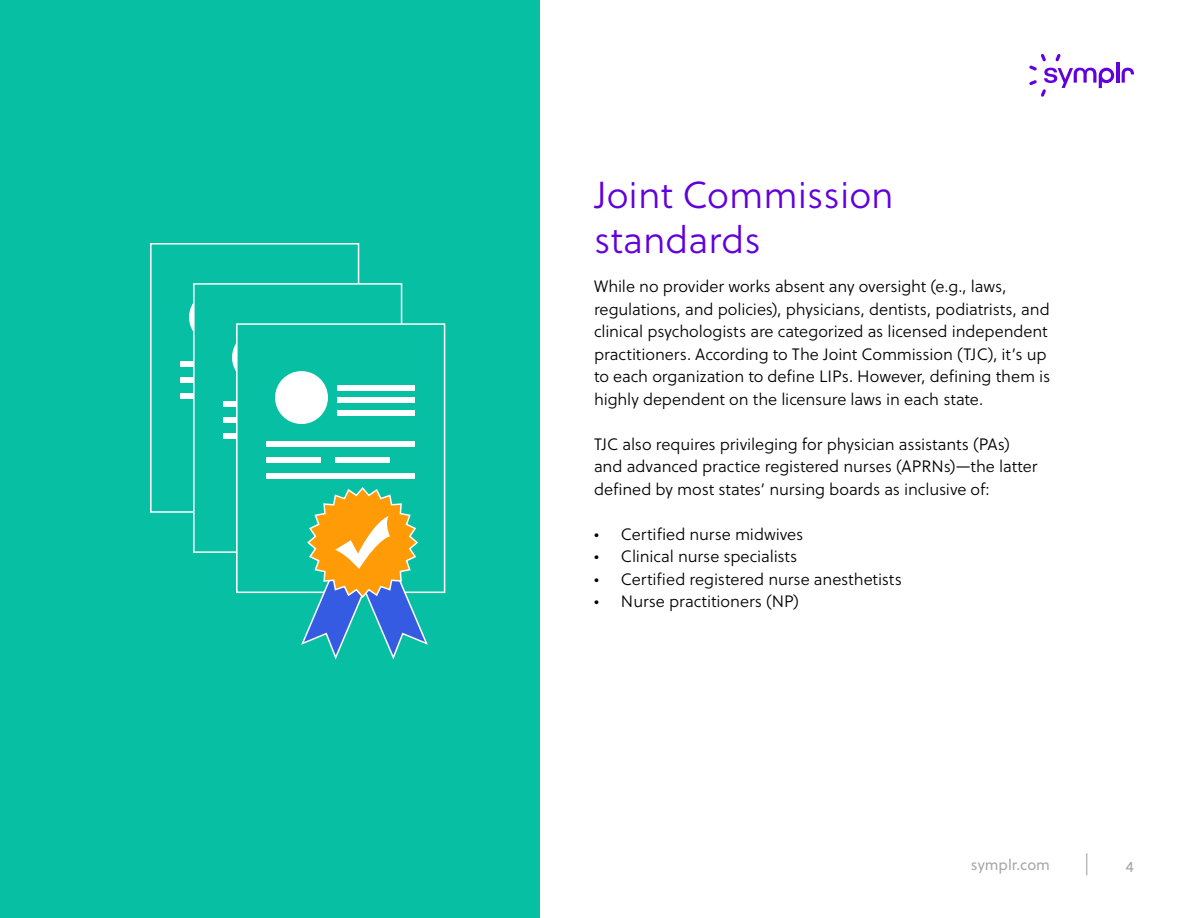
<style>
.page{position:relative;width:1188px;height:918px;background:#fff}
.page>*{position:absolute;margin:0;border:0;box-sizing:border-box;transform-origin:0 0}
.t1{font:37.5px/45px "Soleil Lt";color:#6100dc}
.t2{font:16.5px/22.5px "Soleil Lt";letter-spacing:-.005em;color:#000}
.t3{font:15px "Soleil";color:#a8a8a8}
</style>
<div class="page">
<div style="left:0;top:0;width:540px;height:918px;background:#07c0a3"></div>
<div style="left:150px;top:243px;width:209px;height:270px;background:#07c0a3;border:2px solid #fff"></div>
<div style="left:180px;top:393px;width:149px;height:5px;background:#fff"></div>
<div style="left:180px;top:377px;width:55px;height:5px;background:#fff"></div>
<div style="left:180px;top:361px;width:149px;height:5px;background:#fff"></div>
<div style="left:189px;top:291px;width:53px;height:53px;background:#fff;border-radius:50%"></div>
<div style="left:193px;top:283px;width:209px;height:270px;background:#07c0a3;border:2px solid #fff"></div>
<div style="left:223px;top:433px;width:149px;height:5px;background:#fff"></div>
<div style="left:223px;top:417px;width:55px;height:5px;background:#fff"></div>
<div style="left:223px;top:401px;width:149px;height:6px;background:#fff"></div>
<div style="left:232px;top:331px;width:53px;height:53px;background:#fff;border-radius:50%"></div>
<div style="left:236px;top:323px;width:209px;height:270px;background:#07c0a3;border:2px solid #fff"></div>
<div style="left:266px;top:473px;width:149px;height:5px;background:#fff"></div>
<div style="left:266px;top:458px;width:55px;height:5px;background:#fff"></div>
<div style="left:266px;top:442px;width:149px;height:5px;background:#fff"></div>
<div style="left:337px;top:410px;width:78px;height:5px;background:#fff"></div>
<div style="left:337px;top:398px;width:78px;height:5px;background:#fff"></div>
<div style="left:337px;top:385px;width:78px;height:5px;background:#fff"></div>
<div style="left:336px;top:458px;width:54px;height:5px;background:#fff"></div>
<div style="left:275px;top:371px;width:53px;height:53px;background:#fff;border-radius:50%"></div>
<svg style="left:301px;top:487px;width:127px;height:173px"></svg>
<svg style="left:1086px;top:853px;width:1px;height:22px"></svg>
<hr style="left:1116px;top:62px;width:3px;height:21px;background:#6100dc">
<svg style="left:1122px;top:68px;width:12px;height:15px"></svg>
<svg style="left:1029px;top:54px;width:85px;height:43px"></svg>
<h1 class="t1" style="left:594px;top:172px;width:301px">Joint Commission standards</h1>
<p class="t2" style="left:594px;top:275px;width:458px">While no provider works absent any oversight (e.g., laws, regulations, and policies), physicians, dentists, podiatrists, and clinical psychologists are categorized as licensed independent practitioners. According to The Joint Commission (TJC), it’s up to each organization to define LIPs. However, defining them is highly dependent on the licensure laws in each state.</p>
<p class="t2" style="left:594px;top:433px;width:445px">TJC also requires privileging for physician assistants (PAs) and advanced practice registered nurses (APRNs)—the latter defined by most states’ nursing boards as inclusive of:</p>
<p class="t2" style="left:594px;top:523px;width:211px">• Certified nurse midwives</p>
<p class="t2" style="left:594px;top:545px;width:205px">• Clinical nurse specialists</p>
<p class="t2" style="left:594px;top:568px;width:309px">• Certified registered nurse anesthetists</p>
<p class="t2" style="left:594px;top:590px;width:207px">• Nurse practitioners (NP)</p>
<p class="t3" style="left:971px;top:854px;width:81px">symplr.com</p>
<p class="t3" style="left:1126px;top:856px;width:10px">4</p>
</div>
